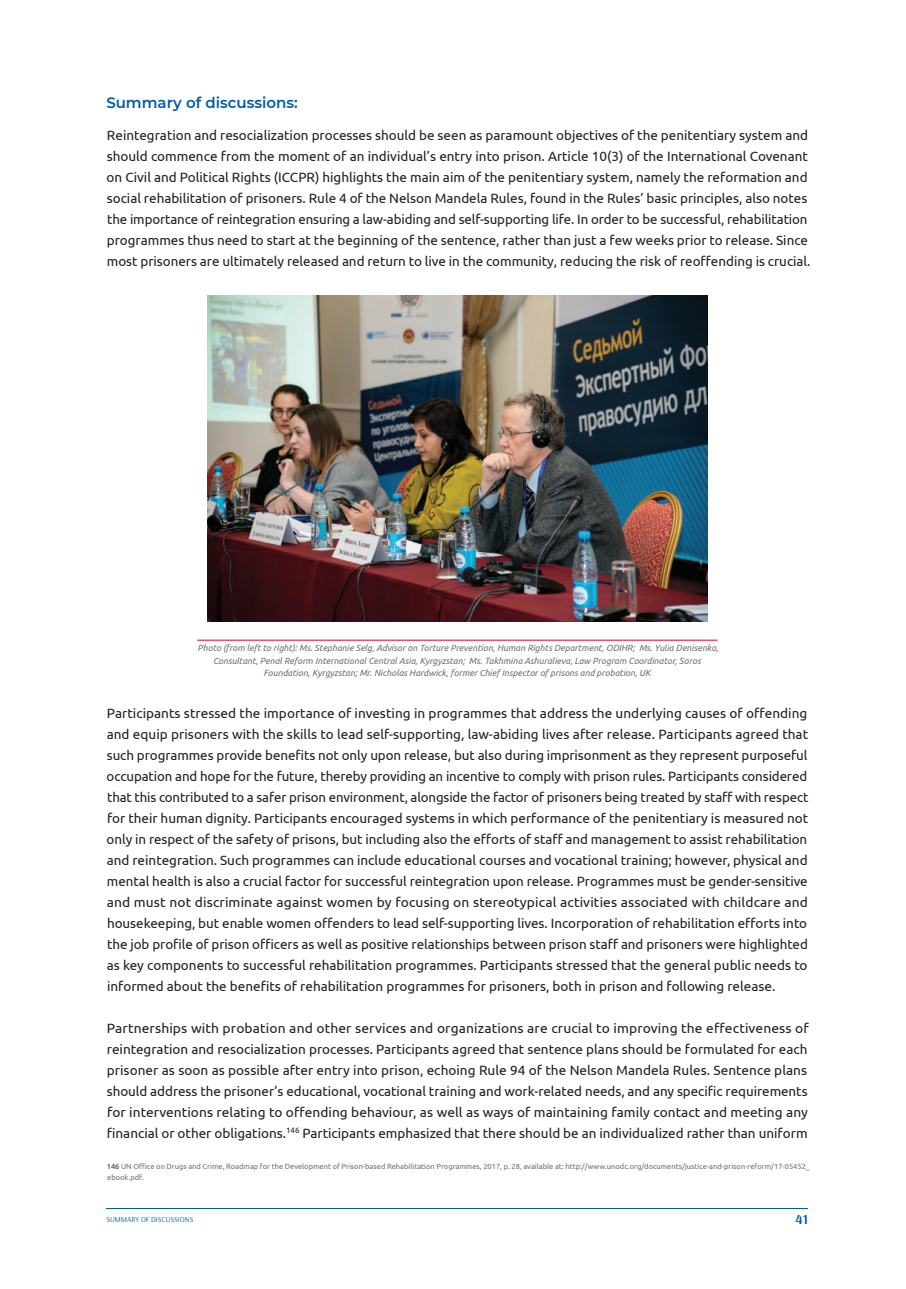
<style>
.page{position:relative;width:906px;height:1289px;background:#fff}
.page>*{position:absolute;margin:0;border:0;box-sizing:border-box;transform-origin:0 0}
.Выделяющий_текст{font:600 15px "Montserrat";color:#015bab}
.Основной_текст{font:13.5px/21px "Ubuntu";color:#231f20}
.t1{font:700 13.5px "Arsenal";color:#015bab}
.Фото{font:italic 9px "Ubuntu";color:#6f7073}
.Сноски{font:7.5px/10.5px "Ubuntu";color:#6f7073}
.Основной_текст-2{font:7.5px "Arsenal";color:#015bab}
.s1{font-weight:700}
</style>
<div class="page">
<hr style="left:106px;top:1208px;width:702px;height:1px;background:#015bab">
<img style="left:207px;top:296px;width:500px;height:325px">
<hr style="left:198px;top:639px;width:519px;height:2px;background:#f04f71">
<p class="Выделяющий_текст" style="left:106px;top:92px;width:193px">Summary of discussions:</p>
<p class="Основной_текст" style="left:107px;top:124px;width:705px">Reintegration and resocialization processes should be seen as paramount objectives of the penitentiary system and should commence from the moment of an individual’s entry into prison. Article 10(3) of the International Covenant on Civil and Political Rights (ICCPR) highlights the main aim of the penitentiary system, namely the reformation and social rehabilitation of prisoners. Rule 4 of the Nelson Mandela Rules, found in the Rules’ basic principles, also notes the importance of reintegration ensuring a law-abiding and self-supporting life. In order to be successful, rehabilitation programmes thus need to start at the beginning of the sentence, rather than just a few weeks prior to release. Since most prisoners are ultimately released and return to live in the community, reducing the risk of reoffending is crucial.</p>
<p class="Фото" style="left:198px;top:643px;width:522px">Photo (from left to right): Ms. Stephanie Selg, Advisor on Torture Prevention, Human Rights Department, ODIHR; Ms. Yulia Denisenko,</p>
<p class="Фото" style="left:213px;top:655px;width:489px">Consultant, Penal Reform International Central Asia, Kyrgyzstan; Ms. Takhmina Ashuralieva, Law Program Coordinator, Soros</p>
<p class="Фото" style="left:263px;top:667px;width:389px">Foundation, Kyrgyzstan; Mr. Nicholas Hardwick, former Chief Inspector of prisons and probation, UK</p>
<p class="Основной_текст" style="left:107px;top:702px;width:703px;text-align:justify">Participants stressed the importance of investing in programmes that address the underlying causes of offending and equip prisoners with the skills to lead self-supporting, law-abiding lives after release. Participants agreed that such programmes provide benefits not only upon release, but also during imprisonment as they represent purposeful occupation and hope for the future, thereby providing an incentive to comply with prison rules. Participants considered that this contributed to a safer prison environment, alongside the factor of prisoners being treated by staff with respect for their human dignity. Participants encouraged systems in which performance of the penitentiary is measured not only in respect of the safety of prisons, but including also the efforts of staff and management to assist rehabilitation and reintegration. Such programmes can include educational courses and vocational training; however, physical and mental health is also a crucial factor for successful reintegration upon release. Programmes must be gender-sensitive and must not discriminate against women by focusing on stereotypical activities associated with childcare and housekeeping, but enable women offenders to lead self-supporting lives. Incorporation of rehabilitation efforts into the job profile of prison officers as well as positive relationships between prison staff and prisoners were highlighted as key components to successful rehabilitation programmes. Participants stressed that the general public needs to informed about the benefits of rehabilitation programmes for prisoners, both in prison and following release.</p>
<p class="Основной_текст" style="left:107px;top:1017px;width:703px">Partnerships with probation and other services and organizations are crucial to improving the effectiveness of reintegration and resocialization processes. Participants agreed that sentence plans should be formulated for each prisoner as soon as possible after entry into prison, echoing Rule 94 of the Nelson Mandela Rules. Sentence plans should address the prisoner’s educational, vocational training and work-related needs, and any specific requirements for interventions relating to offending behaviour, as well as ways of maintaining family contact and meeting any financial or other obligations.<sup>146</sup> Participants emphasized that there should be an individualized rather than uniform</p>
<p class="Сноски" style="left:107px;top:1161px;width:704px"><span class="s1">146</span> UN Office on Drugs and Crime, Roadmap for the Development of Prison-based Rehabilitation Programmes, 2017, p. 28, available at: http://www.unodc.org/documents/justice-and-prison-reform/17-05452_ ebook.pdf.</p>
<p class="Основной_текст-2" style="left:106px;top:1214px;width:88px">SUMMARY OF DISCUSSIONS</p>
<p class="t1" style="left:795px;top:1209px;width:14px">41</p>
</div>
